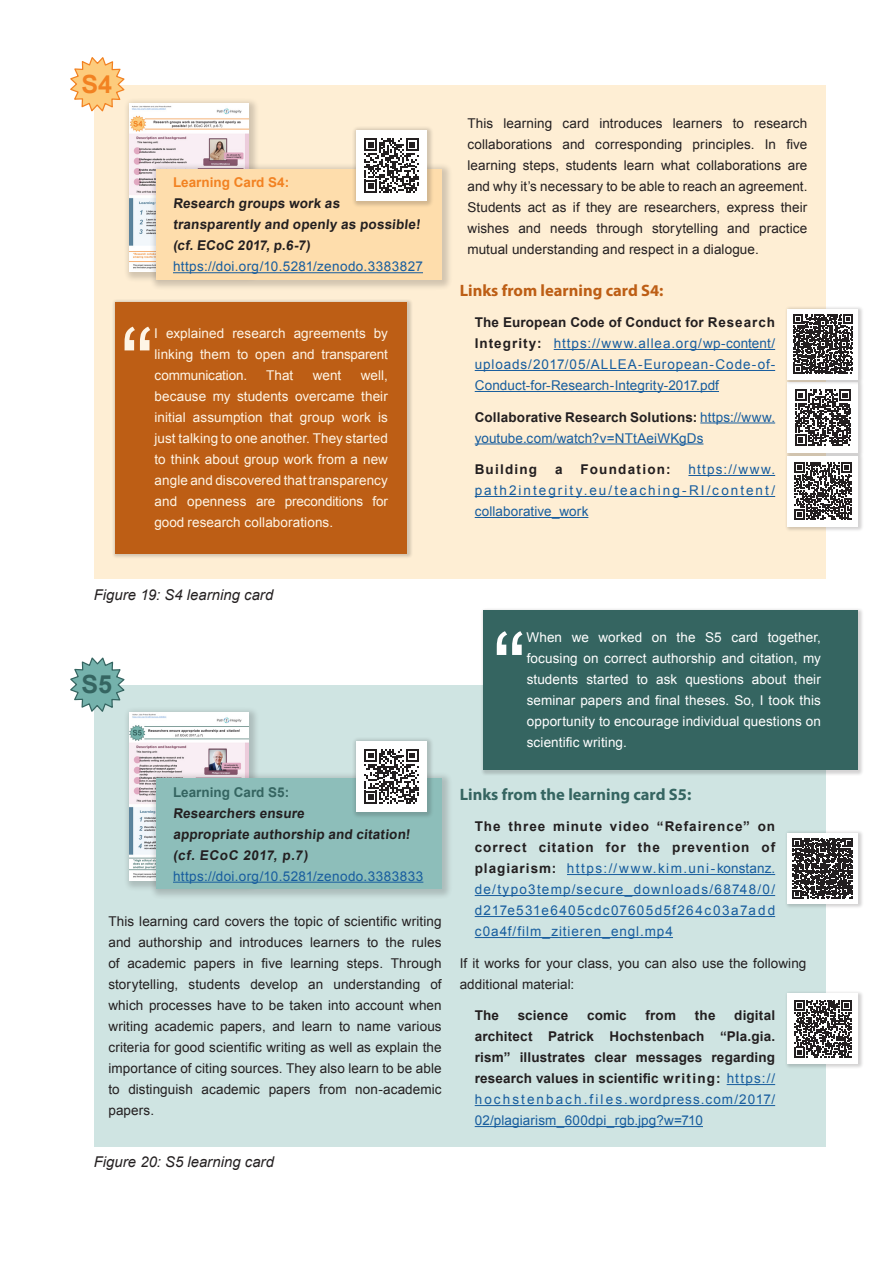
<style>
.page{position:relative;width:893px;height:1263px;background:#fff}
.page>*{position:absolute;margin:0;border:0;box-sizing:border-box;transform-origin:0 0}
.quote_style_no_inden{font:101.55px "Arial";color:#fef5e6}
.t1{font:101.55px "Arial";color:#fff}
.t2{font:700 25.05px "Arial";color:#f28222}
.t3{font:700 25.05px "Arial";color:#356561}
.t4{font:700 16.5px "Myriad Pro";color:#356561}
.Content_section_subh{font:700 16.5px "Myriad Pro";color:#bd5e15}
.References_TOC{font:italic 14.85px "Arial";letter-spacing:.005em;color:#231f20}
.Main_text{font:13.5px/21px "Arial";letter-spacing:.005em;color:#231f20;text-align:justify}
.Links{font:13.5px/21px "Arial";letter-spacing:.065em;color:#175d9e;text-align:justify}
.numbered_list{font:700 13.5px/21px "Arial";letter-spacing:.015em;color:#231f20}
.quote_style_no_inden-2{font:13.5px/21px "Arial";color:#fef5e6;text-align:justify}
.t5{font:13.5px/21px "Arial";letter-spacing:.005em;color:#fff;text-align:justify}
.numbered_list-2{font:13.5px "Arial";letter-spacing:.03em;color:#175d9e}
.Links-2{font:13.5px/21px "Arial";letter-spacing:.005em;color:#175d9e}
.Links-3{font:700 13.5px "Arial";letter-spacing:.09em;color:#231f20}
.numbered_list-3{font:700 13.5px "Arial";color:#f28222}
.numbered_list-4{font:700 13.5px "Arial";color:#356561}
.s1{font-weight:700;color:#231f20}
.s2{font-weight:400;color:#175d9e}
</style>
<div class="page">
<div style="left:94px;top:86px;width:731px;height:493px;background:#feeed4"></div>
<div style="left:123px;top:97px;width:136px;height:186px;background:#231f20;opacity:.2"></div>
<img style="left:130px;top:104px;width:118px;height:168px">
<div style="left:149px;top:162px;width:304px;height:129px;background:#231f20;opacity:.2"></div>
<div style="left:156px;top:169px;width:286px;height:111px;background:#feddac"></div>
<hr style="left:173px;top:272px;width:250px;height:1px;background:#175d9e">
<svg style="left:70px;top:57px;width:55px;height:54px"></svg>
<div style="left:111px;top:299px;width:302px;height:260px;background:#231f20;opacity:.2"></div>
<div style="left:115px;top:302px;width:292px;height:252px;background:#bd5e15"></div>
<hr style="left:554px;top:349px;width:221px;height:1px;background:#175d9e">
<hr style="left:475px;top:370px;width:300px;height:1px;background:#175d9e">
<hr style="left:475px;top:391px;width:244px;height:1px;background:#175d9e">
<div style="left:784px;top:379px;width:80px;height:79px;background:#231f20;opacity:.2"></div>
<div style="left:788px;top:382px;width:70px;height:71px;background:#fff"></div>
<svg style="left:795px;top:389px;width:56px;height:57px"></svg>
<div style="left:784px;top:452px;width:80px;height:80px;background:#231f20;opacity:.2"></div>
<div style="left:788px;top:456px;width:70px;height:70px;background:#fff"></div>
<svg style="left:794px;top:462px;width:58px;height:58px"></svg>
<hr style="left:700px;top:422px;width:75px;height:1px;background:#175d9e">
<hr style="left:475px;top:443px;width:228px;height:1px;background:#175d9e">
<hr style="left:688px;top:475px;width:87px;height:1px;background:#175d9e">
<hr style="left:475px;top:496px;width:300px;height:1px;background:#175d9e">
<hr style="left:475px;top:517px;width:113px;height:1px;background:#175d9e">
<div style="left:784px;top:305px;width:80px;height:80px;background:#231f20;opacity:.2"></div>
<div style="left:788px;top:309px;width:70px;height:70px;background:#fff"></div>
<svg style="left:793px;top:314px;width:60px;height:60px"></svg>
<div style="left:352px;top:126px;width:82px;height:82px;background:#231f20;opacity:.2"></div>
<div style="left:356px;top:130px;width:70px;height:71px;background:#fff"></div>
<svg style="left:364px;top:138px;width:55px;height:55px"></svg>
<div style="left:94px;top:685px;width:731px;height:461px;background:#cfe4e2"></div>
<div style="left:123px;top:706px;width:136px;height:186px;background:#231f20;opacity:.2"></div>
<img style="left:130px;top:713px;width:118px;height:168px">
<div style="left:149px;top:772px;width:304px;height:128px;background:#231f20;opacity:.2"></div>
<div style="left:156px;top:778px;width:286px;height:111px;background:#8dbeba"></div>
<hr style="left:173px;top:882px;width:250px;height:1px;background:#175d9e">
<svg style="left:70px;top:657px;width:55px;height:55px"></svg>
<div style="left:480px;top:607px;width:384px;height:169px;background:#231f20;opacity:.2"></div>
<div style="left:484px;top:611px;width:374px;height:159px;background:#356561"></div>
<hr style="left:567px;top:874px;width:208px;height:1px;background:#175d9e">
<hr style="left:475px;top:895px;width:300px;height:1px;background:#175d9e">
<hr style="left:475px;top:916px;width:300px;height:1px;background:#175d9e">
<hr style="left:475px;top:937px;width:198px;height:1px;background:#175d9e">
<hr style="left:727px;top:1084px;width:48px;height:1px;background:#175d9e">
<hr style="left:475px;top:1105px;width:300px;height:1px;background:#175d9e">
<hr style="left:475px;top:1126px;width:228px;height:1px;background:#175d9e">
<div style="left:784px;top:830px;width:80px;height:79px;background:#231f20;opacity:.2"></div>
<div style="left:788px;top:833px;width:70px;height:70px;background:#fff"></div>
<svg style="left:793px;top:838px;width:60px;height:60px"></svg>
<div style="left:784px;top:990px;width:80px;height:79px;background:#231f20;opacity:.2"></div>
<div style="left:788px;top:994px;width:70px;height:70px;background:#fff"></div>
<svg style="left:794px;top:1000px;width:58px;height:57px"></svg>
<div style="left:352px;top:737px;width:82px;height:82px;background:#231f20;opacity:.2"></div>
<div style="left:356px;top:741px;width:70px;height:70px;background:#fff"></div>
<svg style="left:364px;top:749px;width:55px;height:55px"></svg>
<p class="t2" style="left:82px;top:68px;width:32px">S4</p>
<p class="numbered_list-3" style="left:173px;top:174px;width:118px">Learning Card S4:</p>
<p class="numbered_list" style="left:173px;top:194px;width:251px">Research groups work as transparently and openly as possible! (cf. ECoC 2017, p. 6-7)</p>
<p class="numbered_list-2" style="left:173px;top:258px;width:251px">https://doi.org/10.5281/zenodo.3383827</p>
<p class="quote_style_no_inden" style="left:120px;top:298px;width:35px">“</p>
<p class="quote_style_no_inden-2" style="left:154px;top:322px;width:235px">I explained research agreements by linking them to open and transparent communication.</p>
<p class="quote_style_no_inden-2" style="left:155px;top:364px;width:235px;text-indent:206px">well, because my students overcame their initial assumption that group work is just talking to one another. They started to think about group work from a new angle and discovered that transparency and openness are preconditions for good research collaborations.</p>
<p class="quote_style_no_inden-2" style="left:266px;top:364px;width:29px">That</p>
<p class="quote_style_no_inden-2" style="left:313px;top:364px;width:30px">went</p>
<p class="Main_text" style="left:467px;top:112px;width:342px">This learning card introduces learners to research collaborations and corresponding principles. In five learning steps, students learn what collaborations are and why it’s necessary to be able to reach an agreement.<br>Students act as if they are researchers, express their wishes and needs through storytelling and practice mutual understanding and respect in a dialogue.</p>
<p class="Content_section_subh" style="left:460px;top:279px;width:205px">Links from learning card S4:</p>
<p class="Links" style="left:475px;top:312px;width:302px"><span class="s1">The European Code of Conduct for Research Integrity:</span> https://www.allea.org/wp-content/ uploads/2017/05/ALLEA-European-Code-of-Conduct-for-Research-Integrity-2017.pdf</p>
<p class="Links-2" style="left:475px;top:406px;width:302px"><span class="s1">Collaborative Research Solutions:</span> https://www. youtube.com/watch?v=NTtAeiWKgDs</p>
<p class="Links-3" style="left:475px;top:460px;width:64px">Building</p>
<p class="Links-3" style="left:555px;top:460px;width:9px">a</p>
<p class="Links-3" style="left:581px;top:460px;width:91px">Foundation:</p>
<p class="Links" style="left:475px;top:459px;width:302px;text-indent:214px">https://www. path2integrity.eu/teaching-RI/content/ collaborative_work</p>
<p class="References_TOC" style="left:94px;top:585px;width:181px">Figure 19: S4 learning card</p>
<p class="t3" style="left:82px;top:668px;width:32px">S5</p>
<p class="numbered_list-4" style="left:173px;top:783px;width:118px">Learning Card S5:</p>
<p class="numbered_list" style="left:173px;top:803px;width:240px">Researchers ensure<br>appropriate authorship and citation!</p>
<p class="numbered_list" style="left:173px;top:845px;width:138px">(cf. ECoC 2017, p. 7)</p>
<p class="numbered_list-2" style="left:173px;top:867px;width:252px">https://doi.org/10.5281/zenodo.3383833</p>
<p class="Main_text" style="left:108px;top:910px;width:335px">This learning card covers the topic of scientific writing and authorship and introduces learners to the rules of academic papers in five learning steps. Through storytelling, students develop an understanding of which processes have to be taken into account when writing academic papers, and learn to name various criteria for good scientific writing as well as explain the importance of citing sources. They also learn to be able to distinguish academic papers from non-academic papers.</p>
<p class="References_TOC" style="left:94px;top:1152px;width:182px">Figure 20: S5 learning card</p>
<h1 class="t1" style="left:493px;top:603px;width:35px">“</h1>
<p class="t5" style="left:526px;top:627px;width:296px">When we worked on the S5 card together, focusing on correct authorship and citation, my students started to ask questions about their seminar papers and final theses. So, I took this opportunity to encourage individual questions on scientific writing.</p>
<p class="t4" style="left:460px;top:783px;width:233px">Links from the learning card S5:</p>
<p class="Links" style="left:475px;top:816px;width:302px"><span class="s1">The three minute video “Refairence” on correct citation for the prevention of plagiarism:</span> https://www.kim.uni-konstanz. de/typo3temp/secure_downloads/68748/0/ d217e531e6405cdc07605d5f264c03a7add c0a4f/film_zitieren_engl.mp4</p>
<p class="Main_text" style="left:460px;top:952px;width:348px">If it works for your class, you can also use the following additional material:</p>
<p class="numbered_list" style="left:475px;top:1005px;width:26px">The</p>
<p class="numbered_list" style="left:518px;top:1005px;width:52px">science</p>
<p class="numbered_list" style="left:587px;top:1005px;width:41px">comic</p>
<p class="numbered_list" style="left:645px;top:1005px;width:32px">from</p>
<p class="numbered_list" style="left:695px;top:1005px;width:22px">the</p>
<p class="numbered_list" style="left:475px;top:1005px;width:302px;text-align:justify;text-indent:260px">digital architect Patrick Hochstenbach “Pla.gia. rism” illustrates clear messages regarding research values in scientific writing: <span class="s2">https:// hochstenbach.files.wordpress.com/2017/ 02/plagiarism_600dpi_rgb.jpg?w=710</span></p>
</div>
